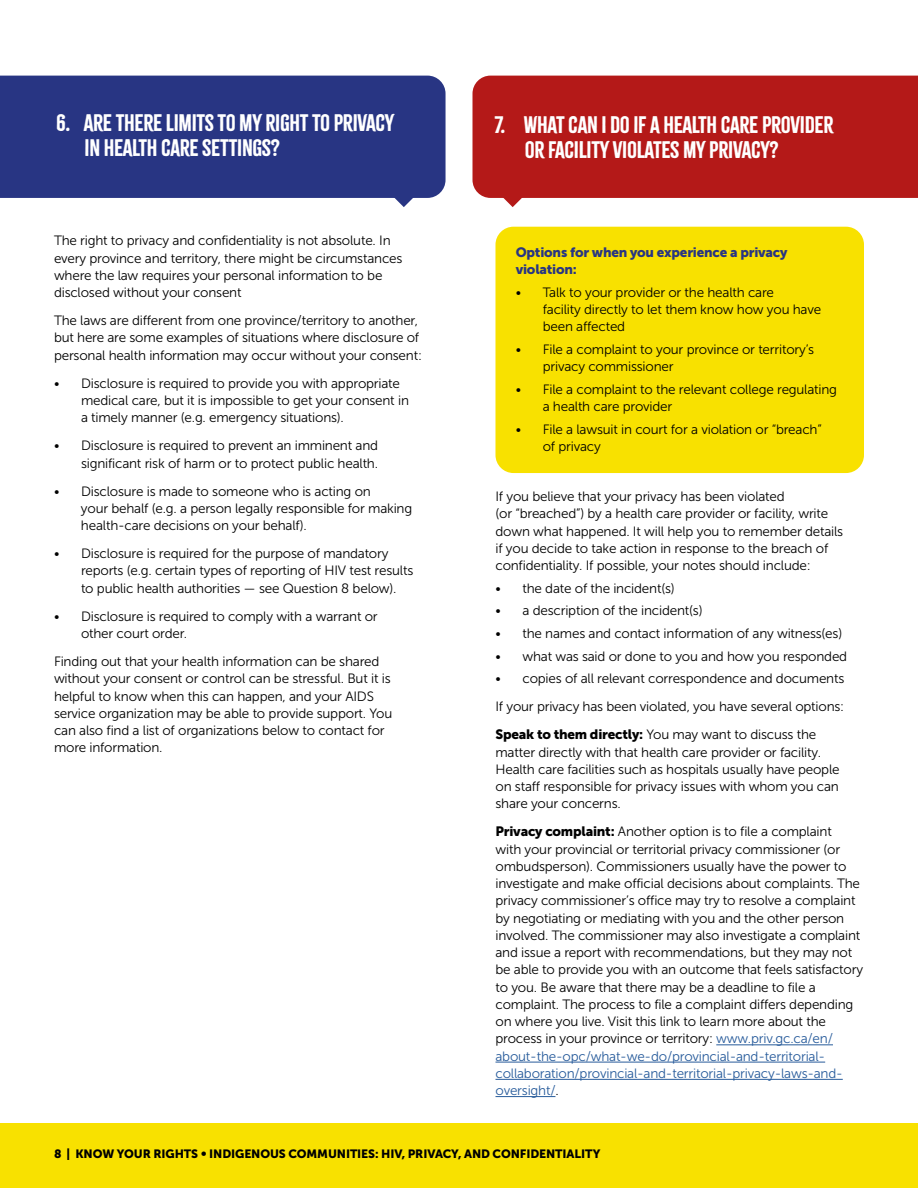
<style>
.page{position:relative;width:918px;height:1188px;background:#fff}
.page>*{position:absolute;margin:0;border:0;box-sizing:border-box;transform-origin:0 0}
.Questions{font:21px/25.5px "Citrus Gothic Solid";letter-spacing:-.015em;color:#fff}
.Body_Copy{font:13.5px/17.2px "Museo Sans 300";letter-spacing:-.015em;color:#000}
.Body_Copy-2{font:13.5px/17.2px "Museo Sans 900";letter-spacing:-.015em;color:#283583}
.t1{font:12px "Museo Sans 900";letter-spacing:-.01em;color:#000}
.s1{font-family:"Museo Sans 900"}
.s2{color:#275b9b}
</style>
<div class="page">
<div style="left:0;top:1123px;width:918px;height:65px;background:#f8e100"></div>
<div style="left:0;top:76px;width:446px;height:122px;background:#283583"></div>
<div style="left:472px;top:76px;width:446px;height:122px;background:#b41918"></div>
<hr style="left:716px;top:1045px;width:117px;height:1px;background:#275b9b">
<hr style="left:495px;top:1062px;width:330px;height:1px;background:#275b9b">
<hr style="left:495px;top:1079px;width:348px;height:1px;background:#275b9b">
<hr style="left:495px;top:1096px;width:60px;height:1px;background:#275b9b">
<div style="left:495px;top:227px;width:369px;height:246px;background:#f8e100;border-radius:18px"></div>
<svg style="left:387px;top:173px;width:34px;height:34px"></svg>
<svg style="left:495px;top:173px;width:35px;height:34px"></svg>
<p class="Questions" style="left:85px;top:110px;width:311px;text-indent:-29px">6. ARE THERE LIMITS TO MY RIGHT TO PRIVACY<br>IN HEALTH CARE SETTINGS?</p>
<p class="Body_Copy" style="left:54px;top:232px;width:350px">The right to privacy and confidentiality is not absolute. In every province and territory, there might be circumstances where the law requires your personal information to be disclosed without your consent</p>
<p class="Body_Copy" style="left:54px;top:312px;width:369px">The laws are different from one province/territory to another, but here are some examples of situations where disclosure of personal health information may occur without your consent:</p>
<p class="Body_Copy" style="left:81px;top:375px;width:330px;text-indent:-27px">• Disclosure is required to provide you with appropriate medical care, but it is impossible to get your consent in a timely manner (e.g. emergency situations).</p>
<p class="Body_Copy" style="left:54px;top:437px;width:326px;text-align:right">• Disclosure is required to prevent an imminent and significant risk of harm or to protect public health.</p>
<p class="Body_Copy" style="left:81px;top:482px;width:333px;text-indent:-27px">• Disclosure is made to someone who is acting on<br>your behalf (e.g. a person legally responsible for making health-care decisions on your behalf).</p>
<p class="Body_Copy" style="left:81px;top:545px;width:334px;text-indent:-27px">• Disclosure is required for the purpose of mandatory reports (e.g. certain types of reporting of HIV test results to public health authorities — see Question 8 below).</p>
<p class="Body_Copy" style="left:81px;top:608px;width:298px;text-indent:-27px">• Disclosure is required to comply with a warrant or other court order.</p>
<p class="Body_Copy" style="left:54px;top:653px;width:340px">Finding out that your health information can be shared without your consent or control can be stressful. But it is helpful to know when this can happen, and your AIDS service organization may be able to provide support. You can also find a list of organizations below to contact for more information.</p>
<p class="Questions" style="left:525px;top:112px;width:310px;text-indent:-30px">7. WHAT CAN I DO IF A HEALTH CARE PROVIDER<br>OR FACILITY VIOLATES MY PRIVACY?</p>
<p class="Body_Copy-2" style="left:516px;top:244px;width:273px">Options for when you experience a privacy violation:</p>
<p class="Body_Copy" style="left:543px;top:284px;width:280px;text-indent:-27px">• Talk to your provider or the health care<br>facility directly to let them know how you have been affected</p>
<p class="Body_Copy" style="left:543px;top:341px;width:273px;text-indent:-27px">• File a complaint to your province or territory’s privacy commissioner</p>
<p class="Body_Copy" style="left:543px;top:381px;width:296px;text-indent:-27px">• File a complaint to the relevant college regulating a health care provider</p>
<p class="Body_Copy" style="left:543px;top:421px;width:281px;text-indent:-27px">• File a lawsuit in court for a violation or “breach” of privacy</p>
<p class="Body_Copy" style="left:495px;top:488px;width:349px">If you believe that your privacy has been violated<br>(or “breached”) by a health care provider or facility, write down what happened. It will help you to remember details if you decide to take action in response to the breach of confidentiality. If possible, your notes should include:</p>
<p class="Body_Copy" style="left:495px;top:580px;width:181px">• the date of the incident(s)</p>
<p class="Body_Copy" style="left:495px;top:602px;width:209px">• a description of the incident(s)</p>
<p class="Body_Copy" style="left:495px;top:625px;width:348px">• the names and contact information of any witness(es)</p>
<p class="Body_Copy" style="left:495px;top:648px;width:353px">• what was said or done to you and how you responded</p>
<p class="Body_Copy" style="left:495px;top:670px;width:350px">• copies of all relevant correspondence and documents</p>
<p class="Body_Copy" style="left:495px;top:698px;width:350px">If your privacy has been violated, you have several options:</p>
<p class="Body_Copy" style="left:495px;top:726px;width:346px"><span class="s1">Speak to them directly:</span> You may want to discuss the matter directly with that health care provider or facility.<br>Health care facilities such as hospitals usually have people on staff responsible for privacy issues with whom you can share your concerns.</p>
<p class="Body_Copy" style="left:495px;top:823px;width:369px"><span class="s1">Privacy complaint:</span> Another option is to file a complaint<br>with your provincial or territorial privacy commissioner (or ombudsperson). Commissioners usually have the power to investigate and make official decisions about complaints. The privacy commissioner’s office may try to resolve a complaint by negotiating or mediating with you and the other person involved. The commissioner may also investigate a complaint and issue a report with recommendations, but they may not be able to provide you with an outcome that feels satisfactory to you. Be aware that there may be a deadline to file a complaint. The process to file a complaint differs depending on where you live. Visit this link to learn more about the process in your province or territory: <span class="s2">www.priv.gc.ca/en/ about-the-opc/what-we-do/provincial-and-territorial&shy;collaboration/provincial-and-territorial-privacy-laws-and&shy;oversight/</span>.</p>
<p class="t1" style="left:54px;top:1147px;width:548px">8 | KNOW YOUR RIGHTS • INDIGENOUS COMMUNITIES: HIV, PRIVACY, AND CONFIDENTIALITY</p>
</div>
